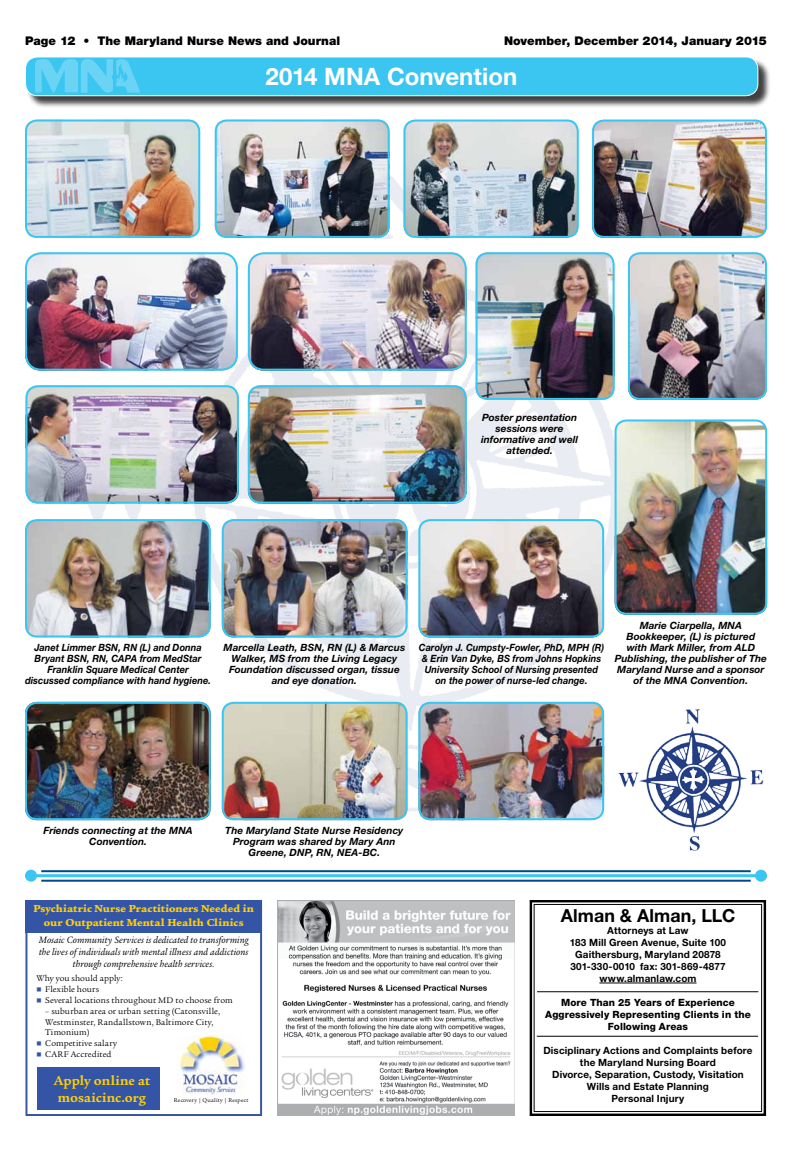
<style>
.page{position:relative;width:792px;height:1152px;background:#fff}
.page>*{position:absolute;margin:0;border:0;box-sizing:border-box;transform-origin:0 0}
.t1{font:700 24px "Helvetica Neue LT Std";color:#fff}
.t2{font:700 18px "Helvetica Neue LT Std";letter-spacing:.005em;color:#000}
.t3{font:700 14px/16.8px "Legacy Serif Std";color:#fdd007}
.t4{font:900 12px "Helvetica Neue LT Std";letter-spacing:.005em;color:#000}
.t5{font:900 11px/13.2px "Legacy Serif Std";letter-spacing:.005em;color:#fdd007;text-align:center}
.t6{font:italic 700 10px/11px "Helvetica Neue LT Std";letter-spacing:.005em;color:#000;text-align:center}
.t7{font:700 10px/12px "Helvetica Neue LT Std";letter-spacing:.015em;color:#000;text-align:center}
.t8{font:italic 10px/12px "Legacy Serif Std";letter-spacing:.01em;color:#000;text-align:center}
.t9{font:italic 700 10px/11px "Helvetica Neue LT Std";letter-spacing:.005em;color:#000;text-align:center;scale:.92 1}
.t10{font:italic 700 10px/11px "Helvetica Neue LT Std";letter-spacing:.005em;color:#000;text-align:center;scale:.93 1}
.t11{font:800 10px/12px "Helvetica Neue LT Std";letter-spacing:.01em;color:#000;text-align:center}
.t12{font:9px/10.8px "Legacy Serif Std";letter-spacing:.01em;color:#000}
.t13{font:6px "Legacy Serif Std";letter-spacing:.03em;color:#000}
.s1{color:#3454a5}
</style>
<div class="page">
<img style="left:63px;top:165px;width:565px;height:647px">
<div style="left:26px;top:58px;width:745px;height:51px;background:#000;opacity:.75"></div>
<div style="left:26px;top:57px;width:732px;height:39px;background:#3bc6f1;border-radius:12px"></div>
<div style="left:25px;top:56px;width:733px;height:40px;border:1px solid #fff;border-radius:12px"></div>
<svg style="left:35px;top:59px;width:106px;height:34px"></svg>
<img style="left:25px;top:120px;width:175px;height:118px">
<div style="left:25px;top:120px;width:175px;height:118px;border:2px solid #3bc6f1;border-radius:11px"></div>
<img style="left:418px;top:519px;width:186px;height:118px">
<div style="left:418px;top:519px;width:186px;height:118px;border:2px solid #3bc6f1;border-radius:11px"></div>
<img style="left:418px;top:702px;width:186px;height:118px">
<div style="left:418px;top:702px;width:186px;height:118px;border:2px solid #3bc6f1;border-radius:11px"></div>
<img style="left:25px;top:520px;width:186px;height:117px">
<div style="left:25px;top:519px;width:186px;height:118px;border:2px solid #3bc6f1;border-radius:11px"></div>
<img style="left:222px;top:519px;width:186px;height:118px">
<div style="left:222px;top:519px;width:186px;height:118px;border:2px solid #3bc6f1;border-radius:11px"></div>
<img style="left:25px;top:702px;width:186px;height:118px">
<div style="left:25px;top:702px;width:186px;height:118px;border:2px solid #3bc6f1;border-radius:11px"></div>
<img style="left:222px;top:702px;width:186px;height:118px">
<div style="left:222px;top:702px;width:186px;height:118px;border:2px solid #3bc6f1;border-radius:11px"></div>
<img style="left:615px;top:420px;width:152px;height:195px">
<div style="left:615px;top:419px;width:152px;height:196px;border:2px solid #3bc6f1;border-radius:11px"></div>
<img style="left:28px;top:385px;width:211px;height:119px">
<div style="left:25px;top:385px;width:214px;height:119px;border:2px solid #3bc6f1;border-radius:12px"></div>
<img style="left:248px;top:385px;width:219px;height:119px">
<div style="left:248px;top:385px;width:219px;height:119px;border:2px solid #3bc6f1;border-radius:12px"></div>
<img style="left:215px;top:120px;width:175px;height:118px">
<div style="left:215px;top:120px;width:175px;height:118px;border:2px solid #3bc6f1;border-radius:11px"></div>
<img style="left:476px;top:252px;width:139px;height:148px">
<div style="left:476px;top:252px;width:139px;height:148px;border:2px solid #3bc6f1;border-radius:11px"></div>
<img style="left:628px;top:255px;width:139px;height:145px">
<div style="left:628px;top:252px;width:139px;height:148px;border:2px solid #3bc6f1;border-radius:11px"></div>
<img style="left:592px;top:120px;width:175px;height:118px">
<div style="left:592px;top:120px;width:175px;height:118px;border:2px solid #3bc6f1;border-radius:11px"></div>
<img style="left:404px;top:121px;width:174px;height:117px">
<div style="left:404px;top:120px;width:175px;height:118px;border:2px solid #3bc6f1;border-radius:11px"></div>
<img style="left:26px;top:252px;width:212px;height:119px">
<div style="left:25px;top:252px;width:213px;height:119px;border:2px solid #3bc6f1;border-radius:15px"></div>
<img style="left:248px;top:252px;width:219px;height:119px">
<div style="left:248px;top:252px;width:219px;height:119px;border:2px solid #3bc6f1;border-radius:15px"></div>
<img style="left:617px;top:708px;width:147px;height:143px">
<hr style="left:31px;top:874px;width:730px;height:3px;background:#3bc6f1">
<div style="left:25px;top:870px;width:12px;height:12px;background:#3bc6f1;border-radius:50%"></div>
<div style="left:755px;top:870px;width:12px;height:12px;background:#3bc6f1;border-radius:50%"></div>
<hr style="left:41px;top:870px;width:710px;height:2px;background:#004990">
<hr style="left:41px;top:880px;width:710px;height:2px;background:#004990">
<div style="left:25px;top:900px;width:237px;height:216px;border:2px solid #3454a5"></div>
<img style="left:178px;top:1036px;width:66px;height:59px">
<div style="left:26px;top:900px;width:236px;height:32px;background:#3454a5"></div>
<div style="left:37px;top:1067px;width:123px;height:43px;background:#3454a5"></div>
<img style="left:277px;top:900px;width:237px;height:216px">
<svg style="left:529px;top:900px;width:238px;height:216px"></svg>
<div style="left:534px;top:904px;width:228px;height:208px;border:1px solid #000"></div>
<div style="left:536px;top:991px;width:224px;height:45px;background:#fff"></div>
<hr style="left:599px;top:983px;width:98px;height:1px;background:#000">
<hr style="left:537px;top:991px;width:221px;height:1px;background:#000">
<hr style="left:537px;top:1036px;width:221px;height:1px;background:#000">
<p class="t4" style="left:25px;top:33px;width:317px">Page 12 • The Maryland Nurse News and Journal</p>
<p class="t4" style="left:504px;top:33px;width:264px">November, December 2014, January 2015</p>
<h1 class="t1" style="left:266px;top:62px;width:253px">2014 MNA Convention</h1>
<p class="t6" style="left:481px;top:412px;width:98px">Poster presentation sessions were informative and well attended.</p>
<p class="t10" style="left:25px;top:642px;width:202px">Janet Limmer BSN, RN (L) and Donna Bryant BSN, RN, CAPA from MedStar Franklin Square Medical Center discussed compliance with hand hygiene.</p>
<p class="t6" style="left:224px;top:642px;width:183px">Marcella Leath, BSN, RN (L) &amp; Marcus<br>Walker, MS from the Living Legacy<br>Foundation discussed organ, tissue and eye donation.</p>
<p class="t9" style="left:419px;top:642px;width:203px">Carolyn J. Cumpsty-Fowler, PhD, MPH (R) &amp; Erin Van Dyke, BS from Johns Hopkins University School of Nursing presented on the power of nurse-led change.</p>
<p class="t6" style="left:615px;top:619px;width:154px">Marie Ciarpella, MNA<br>Bookkeeper, (L) is pictured<br>with Mark Miller, from ALD<br>Publishing, the publisher of The<br>Maryland Nurse and a sponsor of the MNA Convention.</p>
<p class="t6" style="left:43px;top:824px;width:151px">Friends connecting at the MNA<br>Convention.</p>
<p class="t6" style="left:225px;top:824px;width:180px">The Maryland State Nurse Residency<br>Program was shared by Mary Ann<br>Greene, DNP, RN, NEA-BC.</p>
<p class="t5" style="left:33px;top:902px;width:222px">Psychiatric Nurse Practitioners Needed in our Outpatient Mental Health Clinics</p>
<p class="t8" style="left:39px;top:934px;width:211px">Mosaic Community Services is dedicated to transforming the lives of individuals with mental illness and addictions through comprehensive health services.</p>
<p class="t12" style="left:36px;top:973px;width:88px">Why you should apply:</p>
<p class="t12" style="left:36px;top:984px;width:64px"><span class="s1">■</span> Flexible hours</p>
<p class="t12" style="left:36px;top:995px;width:198px"><span class="s1">■</span> Several locations throughout MD to choose from</p>
<p class="t12" style="left:45px;top:1006px;width:176px">– suburban area or urban setting (Catonsville,<br>Westminster, Randallstown, Baltimore City,<br>Timonium)</p>
<p class="t12" style="left:36px;top:1038px;width:82px"><span class="s1">■</span> Competitive salary</p>
<p class="t12" style="left:36px;top:1049px;width:77px"><span class="s1">■</span> CARF Accredited</p>
<h3 class="t3" style="left:54px;top:1072px;width:98px">Apply online at mosaicinc.org</h3>
<p class="t13" style="left:174px;top:1097px;width:76px">Recovery | Quality | Respect</p>
<h2 class="t2" style="left:561px;top:904px;width:176px">Alman &amp; Alman, LLC</h2>
<p class="t7" style="left:570px;top:924px;width:158px">Attorneys at Law<br>183 Mill Green Avenue, Suite 100<br>Gaithersburg, Maryland 20878<br>301-330-0010 fax: 301-869-4877 www.almanlaw.com</p>
<p class="t11" style="left:545px;top:996px;width:207px">More Than 25 Years of Experience<br>Aggressively Representing Clients in the<br>Following Areas</p>
<p class="t7" style="left:543px;top:1044px;width:211px">Disciplinary Actions and Complaints before the Maryland Nursing Board<br>Divorce, Separation, Custody, Visitation<br>Wills and Estate Planning<br>Personal Injury</p>
</div>
